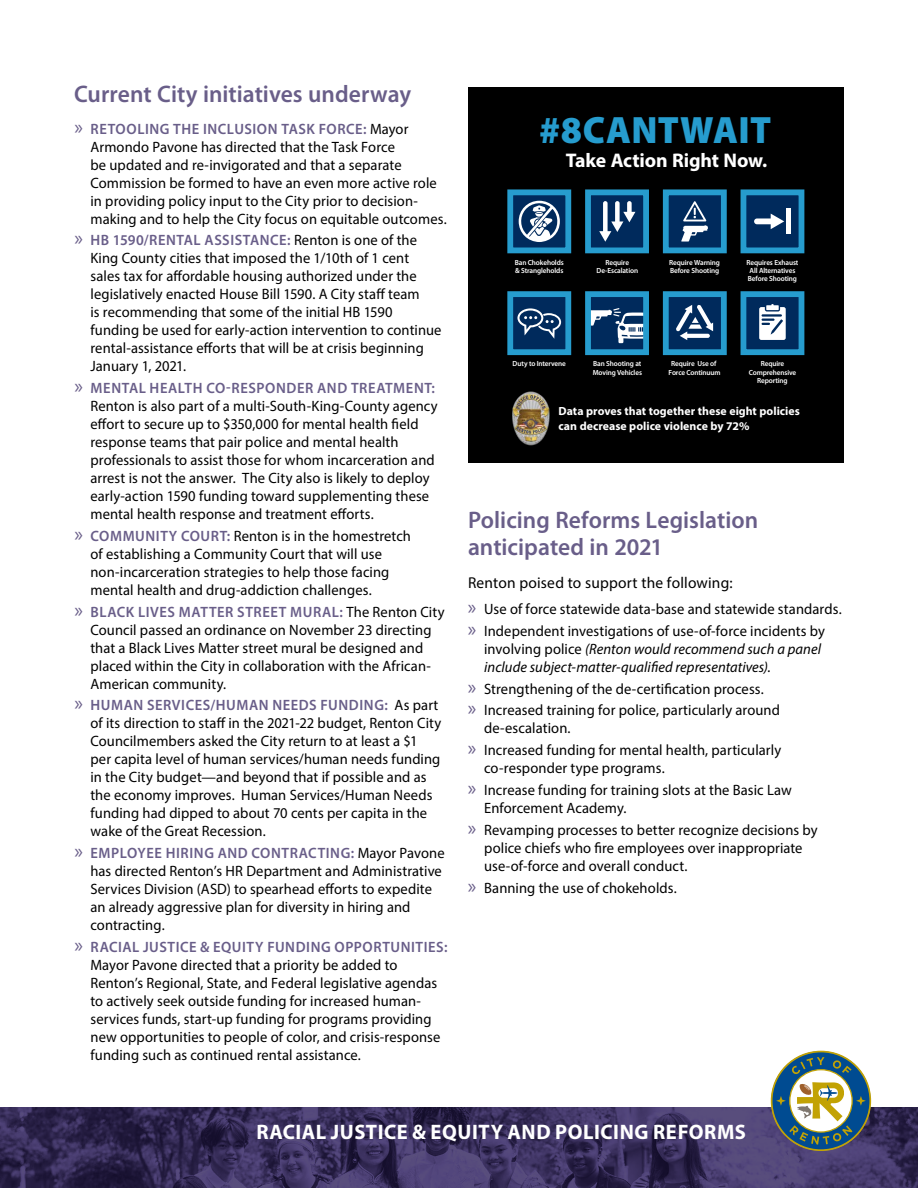
<style>
.page{position:relative;width:918px;height:1188px;background:#fff}
.page>*{position:absolute;margin:0;border:0;box-sizing:border-box;transform-origin:0 0}
.t1{font:900 38.25px "Myriad Pro";letter-spacing:.01em;color:#269cce}
.t2{font:600 24px/27px "Myriad Pro";color:#695e89}
.t3{font:700 21px "Myriad Pro";letter-spacing:.025em;color:#fff}
.t4{font:700 19.8px "Myriad Pro";letter-spacing:-.005em;color:#fff}
.t5{font:15.75px "Myriad Pro";letter-spacing:.015em;color:#000}
.t6{font:15px/18px "Myriad Pro";letter-spacing:.005em;color:#000}
.t7{font:italic 15px/18px "Myriad Pro";letter-spacing:.005em;color:#000}
.t8{font:700 11.85px/15.1px "Myriad Pro";color:#fff}
.t9{font:600 7.35px/8.1px "Myriad Pro";letter-spacing:-.015em;color:#fff}
.s1{font-size:21px;color:#695e89}
.s2{font-weight:600;color:#695e89}
.s3{font-style:normal}
</style>
<div class="page">
<svg style="left:0;top:1107px;width:918px;height:81px;background:#3a305d"></svg>
<svg style="left:771px;top:1051px;width:100px;height:100px"></svg>
<div style="left:468px;top:87px;width:376px;height:376px;background:#000"></div>
<div style="left:510px;top:192px;width:58px;height:58px;background:#002a5c"></div>
<div style="left:588px;top:192px;width:58px;height:58px;background:#002a5c"></div>
<div style="left:666px;top:192px;width:58px;height:58px;background:#002a5c"></div>
<div style="left:743px;top:192px;width:58px;height:58px;background:#002a5c"></div>
<div style="left:510px;top:294px;width:58px;height:58px;background:#002a5c"></div>
<div style="left:588px;top:294px;width:58px;height:58px;background:#002a5c"></div>
<div style="left:666px;top:294px;width:58px;height:58px;background:#002a5c"></div>
<div style="left:743px;top:294px;width:58px;height:58px;background:#002a5c"></div>
<svg style="left:599px;top:201px;width:36px;height:41px"></svg>
<svg style="left:754px;top:214px;width:30px;height:15px"></svg>
<div style="left:786px;top:209px;width:5px;height:25px;background:#fff"></div>
<svg style="left:676px;top:305px;width:37px;height:35px"></svg>
<svg style="left:517px;top:308px;width:44px;height:31px"></svg>
<svg style="left:759px;top:304px;width:27px;height:36px"></svg>
<svg style="left:681px;top:201px;width:27px;height:41px"></svg>
<svg style="left:592px;top:308px;width:50px;height:35px"></svg>
<svg style="left:519px;top:201px;width:41px;height:41px"></svg>
<img style="left:512px;top:391px;width:38px;height:55px">
<div style="left:507px;top:189px;width:64px;height:64px;border:6px solid #269cce"></div>
<div style="left:585px;top:189px;width:64px;height:64px;border:6px solid #269cce"></div>
<div style="left:663px;top:189px;width:64px;height:64px;border:6px solid #269cce"></div>
<div style="left:741px;top:189px;width:63px;height:64px;border:6px solid #269cce"></div>
<div style="left:507px;top:291px;width:64px;height:64px;border:6px solid #269cce"></div>
<div style="left:585px;top:291px;width:64px;height:64px;border:6px solid #269cce"></div>
<div style="left:663px;top:291px;width:64px;height:64px;border:6px solid #269cce"></div>
<div style="left:741px;top:291px;width:63px;height:64px;border:6px solid #269cce"></div>
<h2 class="t2" style="left:74px;top:80px;width:338px">Current City initiatives underway</h2>
<p class="t6" style="left:90px;top:119px;width:358px;text-indent:-16px"><span class="s1">»</span> <span class="s2">RETOOLING THE INCLUSION TASK FORCE:</span> Mayor Armondo Pavone has directed that the Task Force<br>be updated and re-invigorated and that a separate Commission be formed to have an even more active role in providing policy input to the City prior to decision&shy;making and to help the City focus on equitable outcomes.</p>
<p class="t6" style="left:90px;top:231px;width:353px;text-indent:-16px"><span class="s1">»</span> <span class="s2">HB 1590/RENTAL ASSISTANCE:</span> Renton is one of the King County cities that imposed the 1/10th of 1 cent sales tax for affordable housing authorized under the legislatively enacted House Bill 1590. A City staff team<br>is recommending that some of the initial HB 1590 funding be used for early-action intervention to continue rental-assistance efforts that will be at crisis beginning January 1, 2021.</p>
<p class="t6" style="left:90px;top:379px;width:349px;text-indent:-16px"><span class="s1">»</span> <span class="s2">MENTAL HEALTH CO-RESPONDER AND TREATMENT:<br></span>Renton is also part of a multi-South-King-County agency effort to secure up to $350,000 for mental health field response teams that pair police and mental health professionals to assist those for whom incarceration and arrest is not the answer. The City also is likely to deploy early-action 1590 funding toward supplementing these mental health response and treatment efforts.</p>
<p class="t6" style="left:90px;top:527px;width:322px;text-indent:-16px"><span class="s1">»</span> <span class="s2">COMMUNITY COURT:</span> Renton is in the homestretch of establishing a Community Court that will use non-incarceration strategies to help those facing mental health and drug-addiction challenges.</p>
<p class="t6" style="left:90px;top:602px;width:356px;text-indent:-16px"><span class="s1">»</span> <span class="s2">BLACK LIVES MATTER STREET MURAL:</span> The Renton City Council passed an ordinance on November 23 directing that a Black Lives Matter street mural be designed and placed within the City in collaboration with the African-American community.</p>
<p class="t6" style="left:90px;top:696px;width:352px;text-indent:-16px"><span class="s1">»</span> <span class="s2">HUMAN SERVICES/HUMAN NEEDS FUNDING:</span> As part of its direction to staff in the 2021-22 budget, Renton City Councilmembers asked the City return to at least a $1 per capita level of human services/human needs funding in the City budget—and beyond that if possible and as the economy improves. Human Services/Human Needs funding had dipped to about 70 cents per capita in the wake of the Great Recession.</p>
<p class="t6" style="left:90px;top:844px;width:356px;text-indent:-16px"><span class="s1">»</span> <span class="s2">EMPLOYEE HIRING AND CONTRACTING:</span> Mayor Pavone has directed Renton’s HR Department and Administrative Services Division (ASD) to spearhead efforts to expedite an already aggressive plan for diversity in hiring and contracting.</p>
<p class="t6" style="left:90px;top:938px;width:359px;text-indent:-16px"><span class="s1">»</span> <span class="s2">RACIAL JUSTICE &amp; EQUITY FUNDING OPPORTUNITIES:<br></span>Mayor Pavone directed that a priority be added to Renton’s Regional, State, and Federal legislative agendas to actively seek outside funding for increased human&shy;services funds, start-up funding for programs providing new opportunities to people of color, and crisis-response funding such as continued rental assistance.</p>
<h1 class="t1" style="left:539px;top:105px;width:233px">#8CANTWAIT</h1>
<h3 class="t4" style="left:566px;top:147px;width:203px">Take Action Right Now.</h3>
<p class="t9" style="left:515px;top:258px;width:51px">Ban Chokeholds &amp; Strangleholds</p>
<p class="t9" style="left:597px;top:258px;width:43px;text-align:center">Require<br>De-Escalation</p>
<p class="t9" style="left:669px;top:258px;width:52px">Require Warning<br>Before Shooting</p>
<p class="t9" style="left:747px;top:258px;width:53px">Requires Exhaust<br>All Alternatives<br>Before Shooting</p>
<p class="t9" style="left:513px;top:360px;width:55px">Duty to Intervene</p>
<p class="t9" style="left:593px;top:360px;width:51px">Ban Shooting at<br>Moving Vehicles</p>
<p class="t9" style="left:669px;top:360px;width:54px;text-align:center">Require Use of<br>Force Continuum</p>
<p class="t9" style="left:749px;top:360px;width:49px;text-align:center">Require<br>Comprehensive<br>Reporting</p>
<p class="t8" style="left:559px;top:403px;width:243px">Data proves that together these eight policies can decrease police violence by 72%</p>
<h2 class="t2" style="left:468px;top:506px;width:292px">Policing Reforms Legislation anticipated in 2021</h2>
<p class="t5" style="left:468px;top:573px;width:266px">Renton poised to support the following:</p>
<p class="t6" style="left:468px;top:598px;width:375px;line-height:21.8px"><span class="s1">»</span> Use of force statewide data-base and statewide standards. <span class="s1">»</span> Independent investigations of use-of-force incidents by</p>
<p class="t7" style="left:484px;top:640px;width:338px"><span class="s3">involving police</span> (Renton would recommend such a panel include subject-matter-qualified representatives).</p>
<p class="t6" style="left:468px;top:678px;width:314px;line-height:21.8px"><span class="s1">»</span> Strengthening of the de-certification process.<br><span class="s1">»</span> Increased training for police, particularly around</p>
<p class="t6" style="left:468px;top:717px;width:315px;line-height:21.8px;text-indent:16px">de-escalation.<br><span class="s1">»</span> Increased funding for mental health, particularly</p>
<p class="t6" style="left:468px;top:757px;width:325px;line-height:21.8px;text-indent:16px">co-responder type programs.<br><span class="s1">»</span> Increase funding for training slots at the Basic Law</p>
<p class="t6" style="left:468px;top:797px;width:351px;line-height:21.8px;text-indent:16px">Enforcement Academy.<br><span class="s1">»</span> Revamping processes to better recognize decisions by</p>
<p class="t6" style="left:484px;top:839px;width:320px">police chiefs who fire employees over inappropriate use-of-force and overall conduct.</p>
<p class="t6" style="left:468px;top:878px;width:210px"><span class="s1">»</span> Banning the use of chokeholds.</p>
<h3 class="t3" style="left:256px;top:1118px;width:491px">RACIAL JUSTICE &amp; EQUITY AND POLICING REFORMS</h3>
</div>
